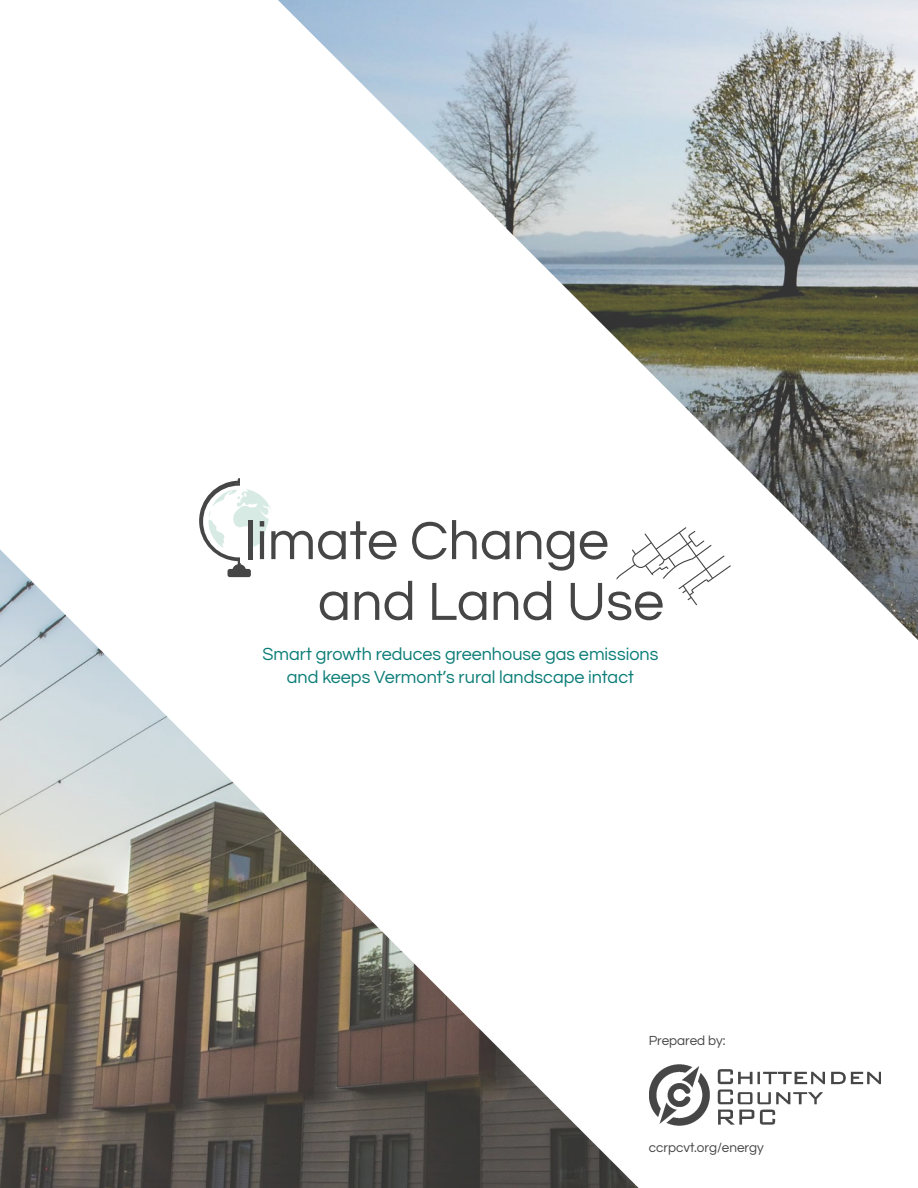
<style>
.page{position:relative;width:918px;height:1188px;background:#fff}
.page>*{position:absolute;margin:0;border:0;box-sizing:border-box;transform-origin:0 0}
.t1{font:55.8px "Questrial";color:#464646}
.t2{font:18px "Questrial";color:#0b7d77}
.t3{font:13.5px "Questrial";color:#464646}
</style>
<div class="page">
<img style="left:0;top:549px;width:639px;height:639px">
<img style="left:649px;top:1064px;width:232px;height:62px">
<div style="left:241px;top:471px;width:73px;height:91px;background:#fff"></div>
<svg style="left:199px;top:478px;width:73px;height:99px"></svg>
<img style="left:277px;top:0;width:641px;height:640px">
<p class="t1" style="left:245px;top:513px;width:366px">limate Change</p>
<p class="t1" style="left:318px;top:574px;width:348px">and Land Use</p>
<p class="t2" style="left:263px;top:646px;width:397px">Smart growth reduces greenhouse gas emissions</p>
<p class="t2" style="left:287px;top:668px;width:349px">and keeps Vermont’s rural landscape intact</p>
<p class="t3" style="left:649px;top:1034px;width:78px">Prepared by:</p>
<p class="t3" style="left:649px;top:1141px;width:117px">ccrpcvt.org/energy</p>
</div>
